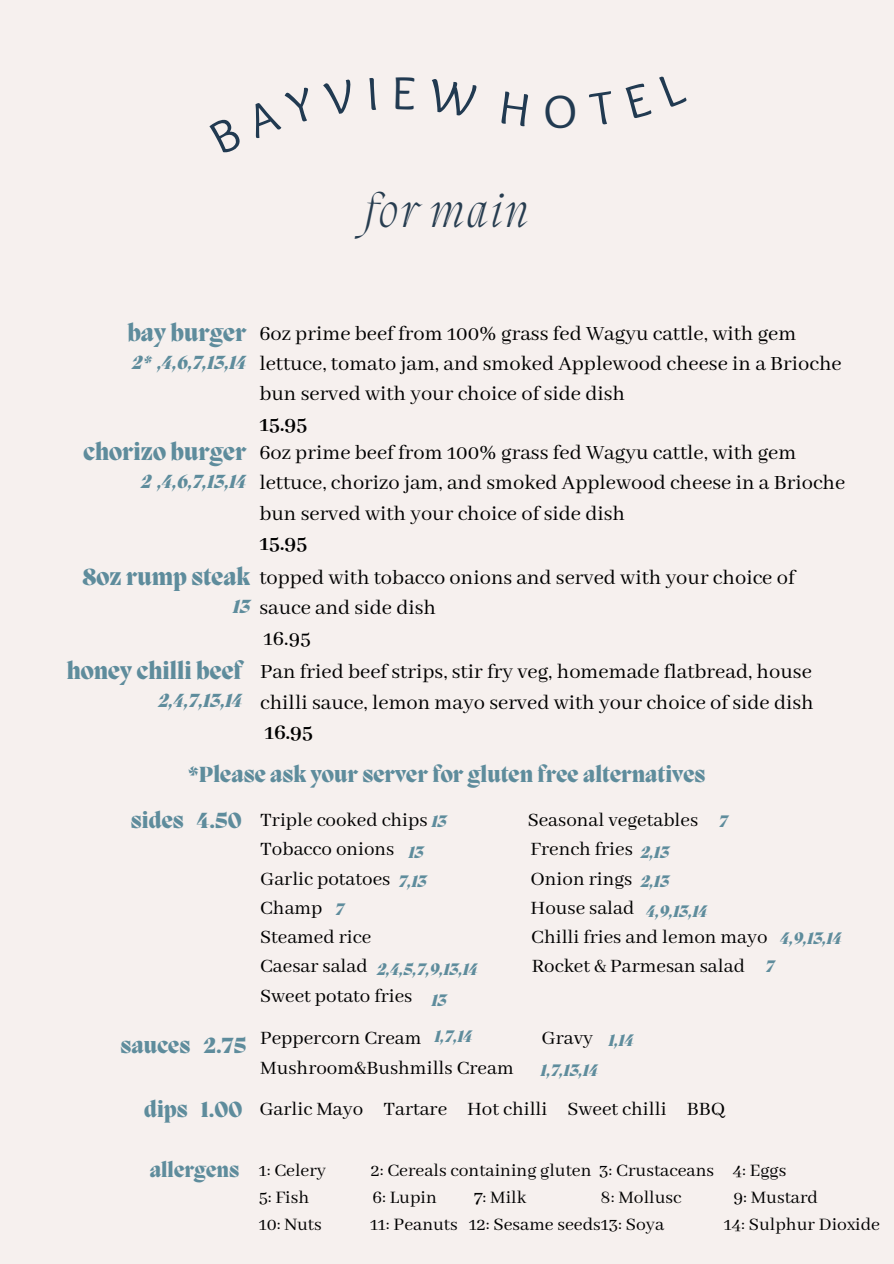
<style>
.page{position:relative;width:894px;height:1264px;background:#fff}
.page>*{position:absolute;margin:0;border:0;box-sizing:border-box;transform-origin:0 0}
.t1{font:italic 200 46.5px "Migra";letter-spacing:.06em;color:#273d50}
.t2{font:800 24px "Migra";color:#5e8c9c}
.t3{font:22.5px/30.3px "Abhaya Libre";color:#000}
.t4{font:800 22.5px "Migra";color:#5e8c9c}
.t5{font:21px "Abhaya Libre";color:#000}
.t6{font:800 21px "Migra";color:#5e8c9c}
.t7{font:19.5px "Abhaya Libre";color:#000}
.t8{font:italic 800 19.5px "Migra";color:#5e8c9c}
.t9{font:italic 800 17.1px/29.2px "Migra";color:#5e8c9c;text-align:center}
.s1{font-weight:700}
.s2{font-family:"Migra";font-weight:800;font-size:24px;color:#5e8c9c}
.s3{font-weight:500}
</style>
<div class="page">
<div style="left:0;top:0;width:893px;height:1263px;background:#f6f0ee"></div>
<h6 class="t1" style="left:365px;top:190px;width:165px">for main</h6>
<p class="t2" style="left:127px;top:321px;width:120px">bay burger</p>
<p class="t8" style="left:132px;top:353px;width:116px">2* ,4,6,7,13,14</p>
<h3 class="t2" style="left:83px;top:440px;width:164px">chorizo burger</h3>
<h3 class="t8" style="left:141px;top:472px;width:107px">2 ,4,6,7,13,14</h3>
<p class="t3" style="left:259px;top:319px;width:583px">6oz prime beef from 100% grass fed Wagyu cattle, with gem lettuce, tomato jam, and smoked Applewood cheese in a Brioche bun served with your choice of side dish<br><span class="s1">15.95</span></p>
<p class="t3" style="left:259px;top:438px;width:587px">6oz prime beef from 100% grass fed Wagyu cattle, with gem lettuce, chorizo jam, and smoked Applewood cheese in a Brioche bun served with your choice of side dish<br><span class="s1">15.95</span></p>
<p class="t3" style="left:82px;top:563px;width:713px"><span class="s2">8oz rump steak</span> topped with tobacco onions and served with your choice of</p>
<p class="t8" style="left:233px;top:597px;width:19px">13</p>
<p class="t3" style="left:259px;top:593px;width:178px">sauce and side dish<br><span class="s3">16.95</span></p>
<p class="t3" style="left:260px;top:657px;width:555px;text-align:justify">Pan fried beef strips, stir fry veg, homemade flatbread, house chilli sauce, lemon mayo served with your choice of side dish <span class="s1">16.95</span></p>
<p class="t2" style="left:67px;top:660px;width:177px">honey chilli beef</p>
<p class="t8" style="left:158px;top:691px;width:85px">2,4,7,13,14</p>
<p class="t4" style="left:188px;top:763px;width:519px">*Please ask your server for gluten free alternatives</p>
<h6 class="t4" style="left:131px;top:810px;width:112px">sides 4.50</h6>
<h5 class="t5" style="left:260px;top:808px;width:169px">Triple cooked chips</h5>
<h5 class="t5" style="left:527px;top:808px;width:172px">Seasonal vegetables</h5>
<h5 class="t5" style="left:260px;top:837px;width:136px">Tobacco onions</h5>
<h5 class="t5" style="left:530px;top:837px;width:104px">French fries</h5>
<h5 class="t5" style="left:260px;top:867px;width:132px">Garlic potatoes</h5>
<h5 class="t5" style="left:530px;top:867px;width:103px">Onion rings</h5>
<h5 class="t5" style="left:260px;top:896px;width:64px">Champ</h5>
<h5 class="t5" style="left:530px;top:896px;width:105px">House salad</h5>
<h5 class="t5" style="left:260px;top:925px;width:112px">Steamed rice</h5>
<h5 class="t5" style="left:531px;top:925px;width:238px">Chilli fries and lemon mayo</h5>
<h5 class="t5" style="left:260px;top:954px;width:109px">Caesar salad</h5>
<h5 class="t5" style="left:531px;top:954px;width:215px">Rocket &amp; Parmesan salad</h5>
<h5 class="t5" style="left:260px;top:984px;width:154px">Sweet potato fries</h5>
<h6 class="t9" style="left:431px;top:807px;width:17px">13</h6>
<p class="t9" style="left:719px;top:807px;width:10px">7</p>
<p class="t9" style="left:399px;top:838px;width:29px">13<br>7,13</p>
<p class="t9" style="left:640px;top:839px;width:30px">2,13</p>
<p class="t9" style="left:646px;top:868px;width:63px;text-align:left;text-indent:-6px">2,13<br>4,9,13,14</p>
<p class="t9" style="left:335px;top:895px;width:10px">7</p>
<p class="t9" style="left:780px;top:924px;width:63px">4,9,13,14</p>
<p class="t9" style="left:765px;top:953px;width:10px">7</p>
<p class="t9" style="left:377px;top:956px;width:102px">2,4,5,7,9,13,14</p>
<p class="t9" style="left:431px;top:986px;width:17px">13</p>
<p class="t4" style="left:121px;top:1035px;width:127px">sauces 2.75</p>
<h3 class="t9" style="left:434px;top:1022px;width:39px">1,7,14</h3>
<p class="t5" style="left:260px;top:1026px;width:163px">Peppercorn Cream</p>
<p class="t5" style="left:541px;top:1026px;width:53px">Gravy</p>
<p class="t5" style="left:260px;top:1056px;width:255px">Mushroom&amp;Bushmills Cream</p>
<h6 class="t9" style="left:540px;top:1056px;width:59px">1,7,13,14</h6>
<p class="t9" style="left:608px;top:1026px;width:27px">1,14</p>
<p class="t4" style="left:144px;top:1098px;width:100px">dips 1.00</p>
<p class="t5" style="left:259px;top:1097px;width:467px">Garlic Mayo Tartare Hot chilli Sweet chilli BBQ</p>
<p class="t6" style="left:150px;top:1160px;width:91px">allergens</p>
<p class="t7" style="left:259px;top:1159px;width:69px">1: Celery</p>
<p class="t7" style="left:370px;top:1159px;width:417px">2: Cereals containing gluten 3: Crustaceans 4: Eggs</p>
<p class="t7" style="left:259px;top:1186px;width:52px">5: Fish</p>
<p class="t7" style="left:372px;top:1186px;width:66px">6: Lupin</p>
<p class="t7" style="left:474px;top:1186px;width:54px">7: Milk</p>
<p class="t7" style="left:600px;top:1186px;width:82px">8: Mollusc</p>
<p class="t7" style="left:733px;top:1186px;width:86px">9: Mustard</p>
<p class="t7" style="left:259px;top:1213px;width:64px">10: Nuts</p>
<p class="t7" style="left:370px;top:1213px;width:296px">11: Peanuts 12: Sesame seeds13: Soya</p>
<p class="t7" style="left:723px;top:1213px;width:158px">14: Sulphur Dioxide</p>
</div>
